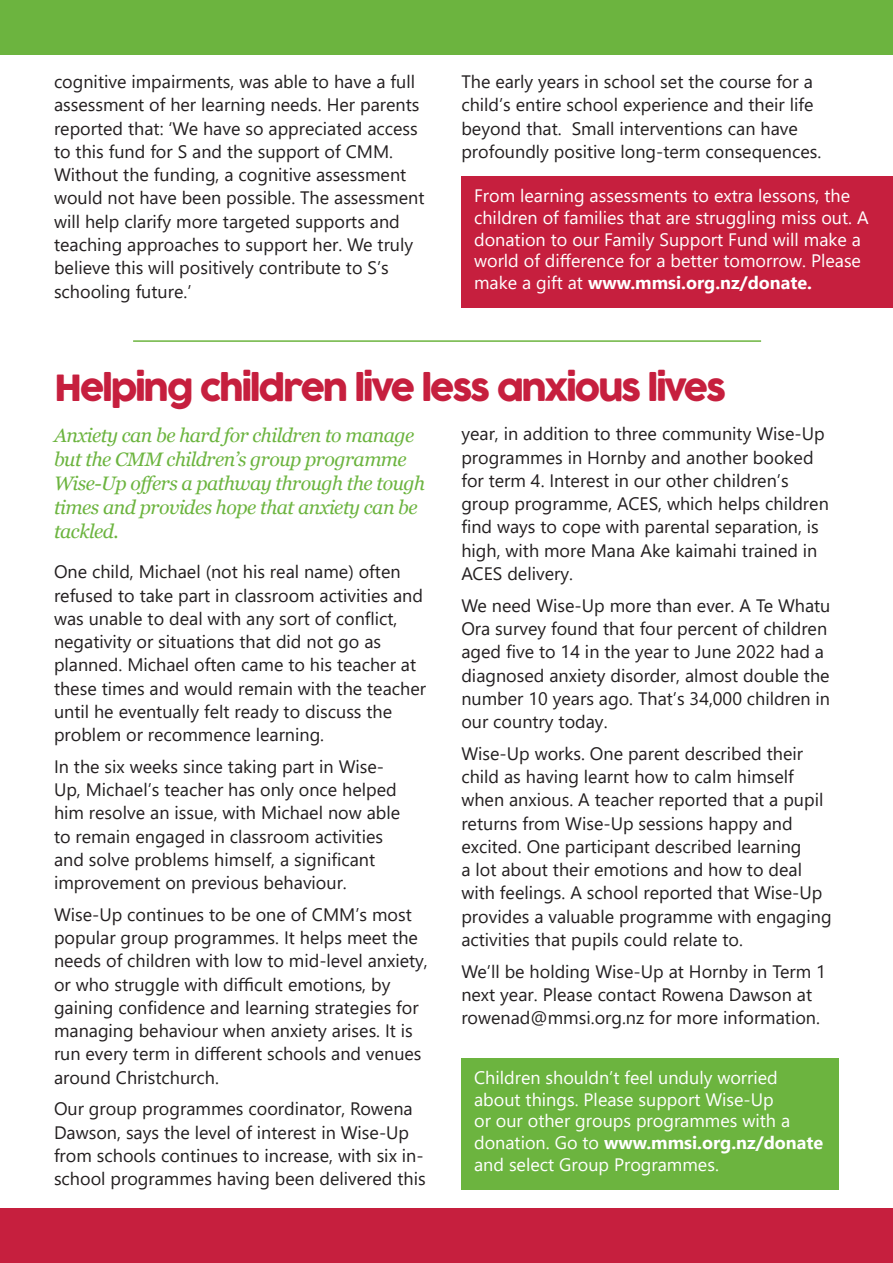
<style>
.page{position:relative;width:893px;height:1263px;background:#fff}
.page>*{position:absolute;margin:0;border:0;box-sizing:border-box;transform-origin:0 0}
.Titles{font:35.25px "Cocogoose";letter-spacing:-.07em;color:#c61f3e}
.Sub_Titles{font:italic 19.5px/24px "Georgia";letter-spacing:-.025em;color:#6cb43f}
.Paragraph_Style_1{font:18px/23.2px "Segoe UI";color:#231f20}
.sans_seriffed_text{font:18px/21.6px "Segoe UI";color:#fff}
.s1{font-weight:700}
</style>
<div class="page">
<div style="left:0;top:0;width:893px;height:54px;background:#6cb43f"></div>
<div style="left:0;top:1209px;width:893px;height:54px;background:#c61f3e"></div>
<div style="left:461px;top:1058px;width:378px;height:132px;background:#6cb43f"></div>
<div style="left:461px;top:176px;width:432px;height:132px;background:#c61f3e"></div>
<hr style="left:133px;top:340px;width:628px;height:2px;background:#6cb43f">
<p class="Paragraph_Style_1" style="left:54px;top:70px;width:372px">cognitive impairments, was able to have a full assessment of her learning needs. Her parents reported that: ‘We have so appreciated access to this fund for S and the support of CMM.<br>Without the funding, a cognitive assessment would not have been possible. The assessment will help clarify more targeted supports and teaching approaches to support her. We truly believe this will positively contribute to S’s schooling future.’</p>
<p class="Paragraph_Style_1" style="left:461px;top:70px;width:361px">The early years in school set the course for a child’s entire school experience and their life beyond that. Small interventions can have profoundly positive long-term consequences.</p>
<p class="sans_seriffed_text" style="left:474px;top:185px;width:396px">From learning assessments to extra lessons, the children of families that are struggling miss out. A donation to our Family Support Fund will make a world of difference for a better tomorrow. Please make a gift at <span class="s1">www.mmsi.org.nz/donate.</span></p>
<p class="Titles" style="left:54px;top:364px;width:674px">Helping children live less anxious lives</p>
<p class="Sub_Titles" style="left:54px;top:424px;width:373px">Anxiety can be hard for children to manage but the CMM children’s group programme Wise-Up offers a pathway through the tough times and provides hope that anxiety can be tackled.</p>
<p class="Paragraph_Style_1" style="left:54px;top:560px;width:374px">One child, Michael (not his real name) often refused to take part in classroom activities and was unable to deal with any sort of conflict, negativity or situations that did not go as planned. Michael often came to his teacher at these times and would remain with the teacher until he eventually felt ready to discuss the problem or recommence learning.</p>
<p class="Paragraph_Style_1" style="left:54px;top:754px;width:348px">In the six weeks since taking part in Wise-Up, Michael’s teacher has only once helped him resolve an issue, with Michael now able to remain engaged in classroom activities and solve problems himself, a significant improvement on previous behaviour.</p>
<p class="Paragraph_Style_1" style="left:54px;top:902px;width:375px">Wise-Up continues to be one of CMM’s most popular group programmes. It helps meet the needs of children with low to mid-level anxiety, or who struggle with difficult emotions, by gaining confidence and learning strategies for managing behaviour when anxiety arises. It is run every term in different schools and venues around Christchurch.</p>
<p class="Paragraph_Style_1" style="left:54px;top:1097px;width:373px">Our group programmes coordinator, Rowena Dawson, says the level of interest in Wise-Up from schools continues to increase, with six in&shy;school programmes having been delivered this</p>
<p class="Paragraph_Style_1" style="left:461px;top:422px;width:369px">year, in addition to three community Wise-Up programmes in Hornby and another booked for term 4. Interest in our other children’s group programme, ACES, which helps children find ways to cope with parental separation, is high, with more Mana Ake kaimahi trained in ACES delivery.</p>
<p class="Paragraph_Style_1" style="left:461px;top:593px;width:371px">We need Wise-Up more than ever. A Te Whatu Ora survey found that four percent of children aged five to 14 in the year to June 2022 had a diagnosed anxiety disorder, almost double the number 10 years ago. That’s 34,000 children in our country today.</p>
<p class="Paragraph_Style_1" style="left:461px;top:741px;width:372px">Wise-Up works. One parent described their child as having learnt how to calm himself when anxious. A teacher reported that a pupil returns from Wise-Up sessions happy and excited. One participant described learning<br>a lot about their emotions and how to deal with feelings. A school reported that Wise-Up provides a valuable programme with engaging activities that pupils could relate to.</p>
<p class="Paragraph_Style_1" style="left:461px;top:959px;width:366px">We’ll be holding Wise-Up at Hornby in Term 1 next year. Please contact Rowena Dawson at rowenad@mmsi.org.nz for more information.</p>
<p class="sans_seriffed_text" style="left:474px;top:1066px;width:351px">Children shouldn’t feel unduly worried about things. Please support Wise-Up<br>or our other groups programmes with a donation. Go to <span class="s1">www.mmsi.org.nz/donate </span>and select Group Programmes.</p>
</div>
